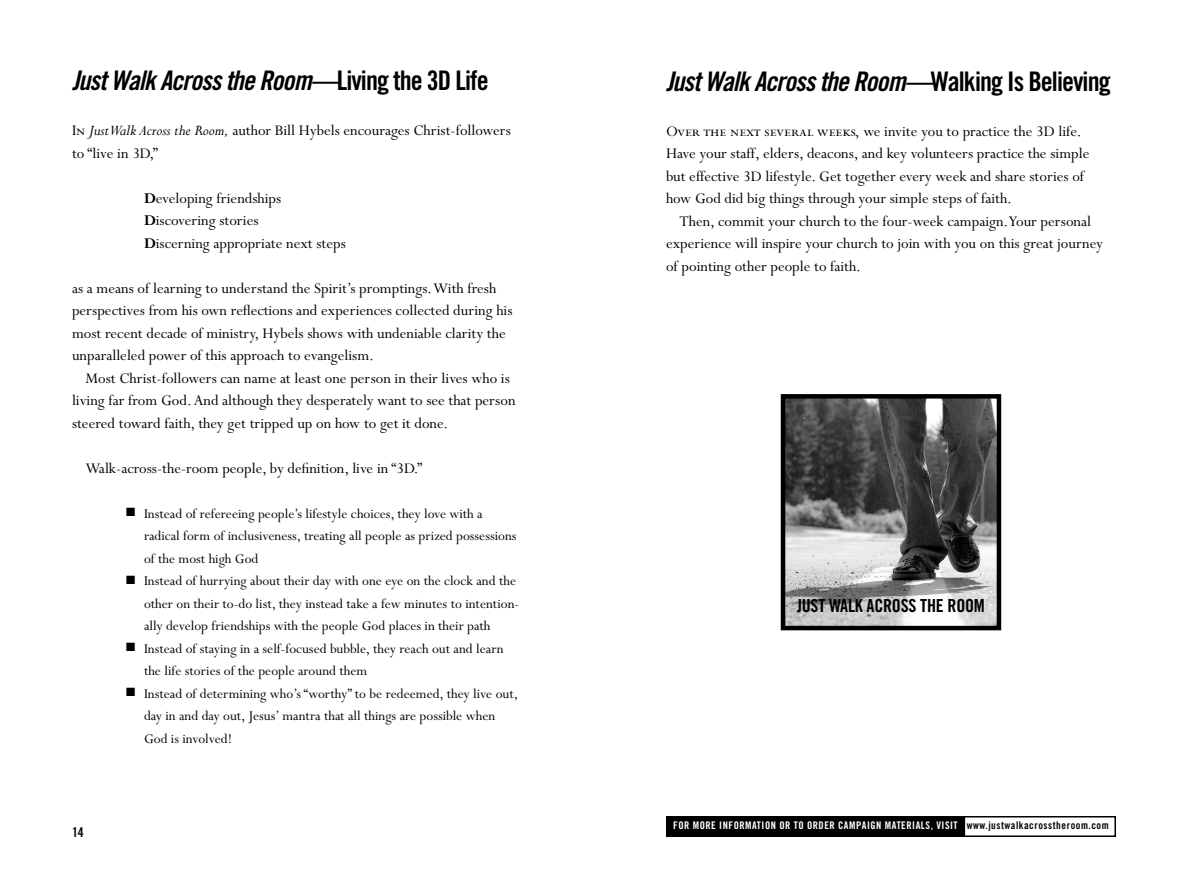
<style>
.page{position:relative;width:1188px;height:891px;background:#fff}
.page>*{position:absolute;margin:0;border:0;box-sizing:border-box;transform-origin:0 0}
.t1{font:27px "Trade Gothic Bold Cond Twenty Obl";letter-spacing:-.035em;color:#000}
.t2{font:18px "Trade Gothic Bold Cond Twenty";letter-spacing:-.01em;color:#000}
.t3{font:16.5px/22.5px "Perpetua";color:#000}
.t4{font:15px/22.5px "Perpetua";color:#000}
.t5{font:13.5px "Trade Gothic Bold Cond Twenty";color:#000}
.t6{font:10.5px "Trade Gothic Bold Cond Twenty";letter-spacing:.05em;color:#fff}
.s1{font-family:"Trade Gothic Bold Cond Twenty"}
.s2{font-family:"Perpetua SC"}
.s3{font-style:italic}
.s4{font-weight:700}
.s5{color:#000}
</style>
<div class="page">
<div style="left:666px;top:816px;width:450px;height:21px;border:2px solid #000"></div>
<div style="left:667px;top:817px;width:297px;height:19px;background:#000"></div>
<div style="left:666px;top:816px;width:299px;height:21px;border:2px solid #000"></div>
<img style="left:786px;top:399px;width:210px;height:226px">
<div style="left:781px;top:394px;width:220px;height:236px;border:4px solid #000"></div>
<h1 class="t1" style="left:72px;top:64px;width:418px">Just Walk Across the Room—<span class="s1">Living the 3D Life</span></h1>
<p class="t3" style="left:72px;top:120px;width:440px"><span class="s2">In</span> <span class="s3">Just Walk Across the Room,</span> author Bill Hybels encourages Christ-followers to “live in 3D,”</p>
<p class="t3" style="left:144px;top:187px;width:203px"><span class="s4">D</span>eveloping friendships<br><span class="s4">D</span>iscovering stories<br><span class="s4">D</span>iscerning appropriate next steps</p>
<p class="t3" style="left:72px;top:277px;width:442px">as a means of learning to understand the Spirit’s promptings. With fresh perspectives from his own reflections and experiences collected during his most recent decade of ministry, Hybels shows with undeniable clarity the unparalleled power of this approach to evangelism.</p>
<p class="t3" style="left:72px;top:367px;width:445px;text-indent:14px">Most Christ-followers can name at least one person in their lives who is living far from God. And although they desperately want to see that person steered toward faith, they get tripped up on how to get it done.</p>
<p class="t3" style="left:86px;top:457px;width:338px">Walk-across-the-room people, by definition, live in “3D.”</p>
<p class="t4" style="left:144px;top:503px;width:374px;text-indent:-18px">■ Instead of refereeing people’s lifestyle choices, they love with a radical form of inclusiveness, treating all people as prized possessions of the most high God</p>
<p class="t4" style="left:144px;top:570px;width:377px;text-indent:-18px">■ Instead of hurrying about their day with one eye on the clock and the other on their to-do list, they instead take a few minutes to intention&shy;ally develop friendships with the people God places in their path</p>
<p class="t4" style="left:144px;top:638px;width:361px;text-indent:-18px">■ Instead of staying in a self-focused bubble, they reach out and learn the life stories of the people around them</p>
<p class="t4" style="left:144px;top:683px;width:376px;text-indent:-18px">■ Instead of determining who’s “worthy” to be redeemed, they live out, day in and day out, Jesus’ mantra that all things are possible when<br>God is involved!</p>
<p class="t5" style="left:72px;top:824px;width:13px">14</p>
<h1 class="t1" style="left:666px;top:65px;width:446px">Just Walk Across the Room—<span class="s1">Walking Is Believing</span></h1>
<p class="t3" style="left:666px;top:120px;width:425px"><span class="s2">Over the next several weeks,</span> we invite you to practice the 3D life.<br>Have your staff, elders, deacons, and key volunteers practice the simple but effective 3D lifestyle. Get together every week and share stories of how God did big things through your simple steps of faith.</p>
<p class="t3" style="left:666px;top:210px;width:439px;text-indent:14px">Then, commit your church to the four-week campaign. Your personal experience will inspire your church to join with you on this great journey of pointing other people to faith.</p>
<p class="t2" style="left:797px;top:594px;width:189px">JUST WALK ACROSS THE ROOM</p>
<p class="t6" style="left:673px;top:819px;width:437px">FOR MORE INFORMATION OR TO ORDER CAMPAIGN MATERIALS, VISIT <span class="s5">www.justwalkacrosstheroom.com</span></p>
</div>
